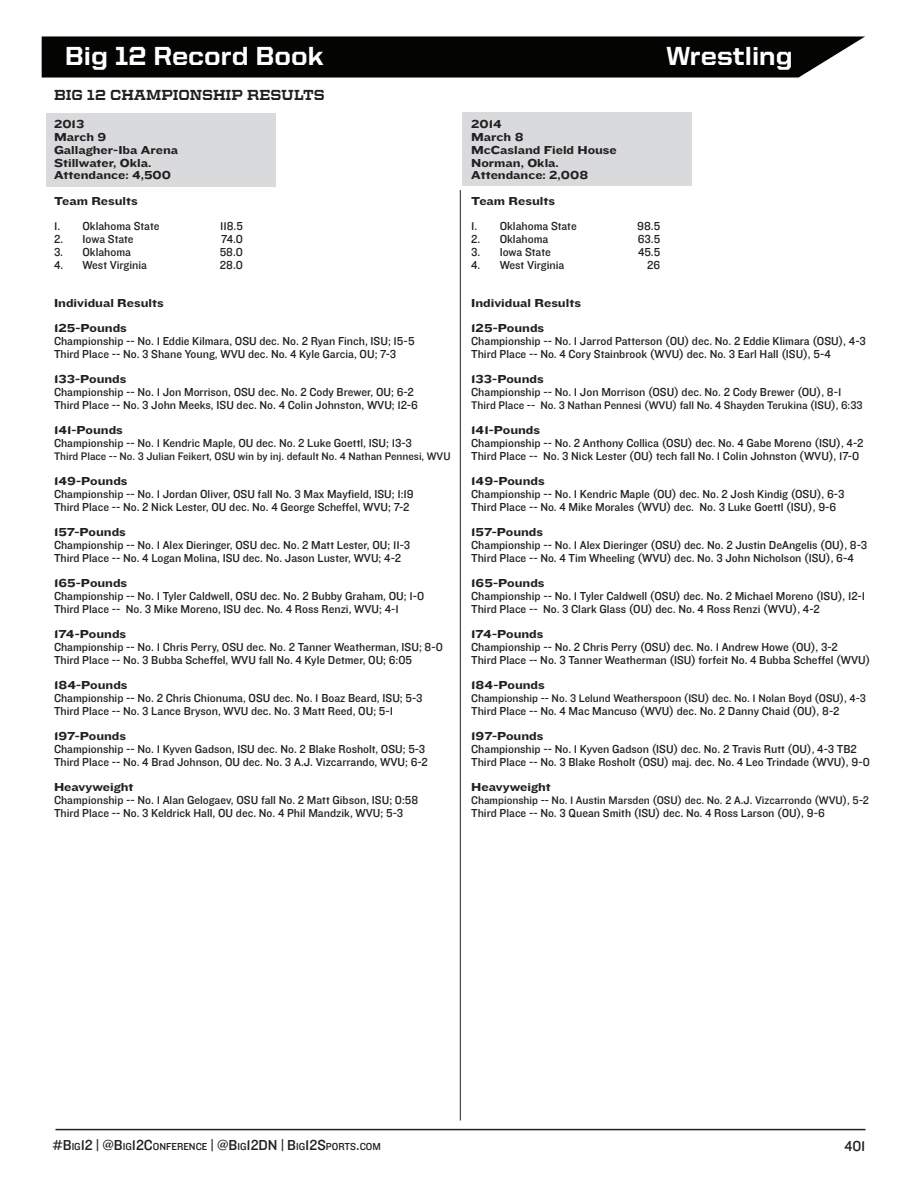
<style>
.page{position:relative;width:918px;height:1188px;background:#fff}
.page>*{position:absolute;margin:0;border:0;box-sizing:border-box;transform-origin:0 0}
.t1{font:800 26.25px "United Sans Semi Ext";color:#fff;scale:.81 1}
.t2{font:15px "Knockout 31 Junior Middlewt";color:#231f20}
.t3{font:800 14.7px "United Serif Ext";letter-spacing:-.005em;color:#231f20;scale:.67 1}
.t4{font:12px/12.8px "Knockout 31 Junior Middlewt";color:#231f20}
.t5{font:12px/12.8px "Knockout 53 Heviweight";color:#231f20}
.t6{font:11.55px "Knockout 31 Junior Middlewt";color:#231f20}
.t7{font:11.4px "Knockout 31 Junior Middlewt";color:#231f20}
.t8{font:10.5px "Knockout 31 Junior Middlewt";color:#231f20}
.s1{font-size:15px}
</style>
<div class="page">
<hr style="left:56px;top:1129px;width:810px;height:1px;background:#231f20">
<svg style="left:42px;top:36px;width:823px;height:42px;background:#131412"></svg>
<div style="left:462px;top:112px;width:230px;height:74px;background:#d9dadc"></div>
<div style="left:46px;top:113px;width:230px;height:73px;background:#d9dadc"></div>
<hr style="left:460px;top:190px;width:1px;height:930px;background:#231f20">
<h1 class="t1" style="left:65px;top:41px;width:322px">Big 12 Record Book</h1>
<h1 class="t1" style="left:666px;top:41px;width:157px">Wrestling</h1>
<p class="t3" style="left:54px;top:86px;width:406px">BIG 12 CHAMPIONSHIP RESULTS</p>
<p class="t5" style="left:54px;top:118px;width:126px">2013<br>March 9<br>Gallagher-Iba Arena<br>Stillwater, Okla.<br>Attendance: 4,500</p>
<p class="t5" style="left:54px;top:194px;width:85px">Team Results</p>
<p class="t4" style="left:54px;top:219px;width:107px">1. Oklahoma State</p>
<p class="t4" style="left:220px;top:219px;width:24px">118.5</p>
<p class="t4" style="left:54px;top:232px;width:81px">2. Iowa State</p>
<p class="t4" style="left:221px;top:232px;width:23px">74.0</p>
<p class="t4" style="left:54px;top:245px;width:79px">3. Oklahoma</p>
<p class="t4" style="left:220px;top:245px;width:25px">58.0</p>
<p class="t4" style="left:54px;top:258px;width:95px">4. West Virginia</p>
<p class="t4" style="left:220px;top:258px;width:25px">28.0</p>
<p class="t5" style="left:54px;top:290px;width:111px;line-height:25.5px">Individual Results<br>125-Pounds</p>
<p class="t4" style="left:54px;top:334px;width:362px">Championship -- No. 1 Eddie Kilmara, OSU dec. No. 2 Ryan Finch, ISU; 15-5<br>Third Place -- No. 3 Shane Young, WVU dec. No. 4 Kyle Garcia, OU; 7-3</p>
<p class="t5" style="left:54px;top:372px;width:74px">133-Pounds</p>
<p class="t4" style="left:54px;top:385px;width:366px">Championship -- No. 1 Jon Morrison, OSU dec. No. 2 Cody Brewer, OU; 6-2<br>Third Place -- No. 3 John Meeks, ISU dec. No. 4 Colin Johnston, WVU; 12-6</p>
<p class="t5" style="left:54px;top:423px;width:70px">141-Pounds</p>
<p class="t4" style="left:54px;top:436px;width:359px">Championship -- No. 1 Kendric Maple, OU dec. No. 2 Luke Goettl, ISU; 13-3</p>
<p class="t7" style="left:54px;top:448px;width:398px">Third Place -- No. 3 Julian Feikert, OSU win by inj. default No. 4 Nathan Pennesi, WVU</p>
<p class="t5" style="left:54px;top:475px;width:75px">149-Pounds</p>
<p class="t4" style="left:54px;top:487px;width:361px">Championship -- No. 1 Jordan Oliver, OSU fall No. 3 Max Mayfield, ISU; 1:19<br>Third Place -- No. 2 Nick Lester, OU dec. No. 4 George Scheffel, WVU; 7-2</p>
<p class="t5" style="left:54px;top:525px;width:73px">157-Pounds</p>
<p class="t4" style="left:54px;top:538px;width:358px">Championship -- No. 1 Alex Dieringer, OSU dec. No. 2 Matt Lester, OU; 11-3<br>Third Place -- No. 4 Logan Molina, ISU dec. No. Jason Luster, WVU; 4-2</p>
<p class="t5" style="left:54px;top:576px;width:75px">165-Pounds</p>
<p class="t4" style="left:54px;top:589px;width:372px">Championship -- No. 1 Tyler Caldwell, OSU dec. No. 2 Bubby Graham, OU; 1-0<br>Third Place -- No. 3 Mike Moreno, ISU dec. No. 4 Ross Renzi, WVU; 4-1</p>
<p class="t5" style="left:54px;top:627px;width:74px">174-Pounds</p>
<p class="t4" style="left:54px;top:640px;width:391px">Championship -- No. 1 Chris Perry, OSU dec. No. 2 Tanner Weatherman, ISU; 8-0<br>Third Place -- No. 3 Bubba Scheffel, WVU fall No. 4 Kyle Detmer, OU; 6:05</p>
<p class="t5" style="left:54px;top:678px;width:75px">184-Pounds</p>
<p class="t4" style="left:54px;top:691px;width:370px">Championship -- No. 2 Chris Chionuma, OSU dec. No. 1 Boaz Beard, ISU; 5-3<br>Third Place -- No. 3 Lance Bryson, WVU dec. No. 3 Matt Reed, OU; 5-1</p>
<p class="t5" style="left:54px;top:729px;width:74px">197-Pounds</p>
<p class="t4" style="left:54px;top:742px;width:375px">Championship -- No. 1 Kyven Gadson, ISU dec. No. 2 Blake Rosholt, OSU; 5-3<br>Third Place -- No. 4 Brad Johnson, OU dec. No. 3 A.J. Vizcarrando, WVU; 6-2</p>
<p class="t5" style="left:54px;top:780px;width:81px">Heavyweight</p>
<p class="t4" style="left:54px;top:793px;width:366px">Championship -- No. 1 Alan Gelogaev, OSU fall No. 2 Matt Gibson, ISU; 0:58<br>Third Place -- No. 3 Keldrick Hall, OU dec. No. 4 Phil Mandzik, WVU; 5-3</p>
<p class="t5" style="left:471px;top:117px;width:147px">2014<br>March 8<br>McCasland Field House<br>Norman, Okla.<br>Attendance: 2,008</p>
<p class="t5" style="left:471px;top:194px;width:85px">Team Results</p>
<p class="t4" style="left:471px;top:219px;width:107px">1. Oklahoma State</p>
<p class="t4" style="left:637px;top:219px;width:25px">98.5</p>
<p class="t4" style="left:471px;top:232px;width:79px">2. Oklahoma</p>
<p class="t4" style="left:638px;top:232px;width:24px">63.5</p>
<p class="t4" style="left:471px;top:245px;width:81px">3. Iowa State</p>
<p class="t4" style="left:638px;top:245px;width:24px">45.5</p>
<p class="t4" style="left:471px;top:258px;width:95px">4. West Virginia</p>
<p class="t4" style="left:647px;top:258px;width:15px">26</p>
<p class="t5" style="left:471px;top:289px;width:111px;line-height:25.5px">Individual Results<br>125-Pounds</p>
<p class="t4" style="left:471px;top:334px;width:396px">Championship -- No. 1 Jarrod Patterson (OU) dec. No. 2 Eddie Klimara (OSU), 4-3<br>Third Place -- No. 4 Cory Stainbrook (WVU) dec. No. 3 Earl Hall (ISU), 5-4</p>
<p class="t5" style="left:471px;top:372px;width:74px">133-Pounds</p>
<p class="t4" style="left:471px;top:385px;width:372px">Championship -- No. 1 Jon Morrison (OSU) dec. No. 2 Cody Brewer (OU), 8-1</p>
<p class="t6" style="left:471px;top:397px;width:393px">Third Place -- No. 3 Nathan Pennesi (WVU) fall No. 4 Shayden Terukina (ISU), 6:33</p>
<p class="t5" style="left:471px;top:424px;width:70px">141-Pounds</p>
<p class="t4" style="left:471px;top:436px;width:394px">Championship -- No. 2 Anthony Collica (OSU) dec. No. 4 Gabe Moreno (ISU), 4-2<br>Third Place -- No. 3 Nick Lester (OU) tech fall No. 1 Colin Johnston (WVU), 17-0</p>
<p class="t5" style="left:471px;top:474px;width:75px">149-Pounds</p>
<p class="t4" style="left:471px;top:487px;width:375px">Championship -- No. 1 Kendric Maple (OU) dec. No. 2 Josh Kindig (OSU), 6-3<br>Third Place -- No. 4 Mike Morales (WVU) dec. No. 3 Luke Goettl (ISU), 9-6</p>
<p class="t5" style="left:471px;top:525px;width:73px">157-Pounds</p>
<p class="t4" style="left:471px;top:538px;width:397px">Championship -- No. 1 Alex Dieringer (OSU) dec. No. 2 Justin DeAngelis (OU), 8-3<br>Third Place -- No. 4 Tim Wheeling (WVU) dec. No. 3 John Nicholson (ISU), 6-4</p>
<p class="t5" style="left:471px;top:576px;width:75px">165-Pounds</p>
<p class="t4" style="left:471px;top:589px;width:395px">Championship -- No. 1 Tyler Caldwell (OSU) dec. No. 2 Michael Moreno (ISU), 12-1<br>Third Place -- No. 3 Clark Glass (OU) dec. No. 4 Ross Renzi (WVU), 4-2</p>
<p class="t5" style="left:471px;top:627px;width:74px">174-Pounds</p>
<p class="t4" style="left:471px;top:640px;width:401px">Championship -- No. 2 Chris Perry (OSU) dec. No. 1 Andrew Howe (OU), 3-2<br>Third Place -- No. 3 Tanner Weatherman (ISU) forfeit No. 4 Bubba Scheffel (WVU)</p>
<p class="t5" style="left:471px;top:678px;width:75px">184-Pounds</p>
<p class="t6" style="left:471px;top:690px;width:396px">Championship -- No. 3 Lelund Weatherspoon (ISU) dec. No. 1 Nolan Boyd (OSU), 4-3</p>
<p class="t4" style="left:471px;top:704px;width:370px">Third Place -- No. 4 Mac Mancuso (WVU) dec. No. 2 Danny Chaid (OU), 8-2</p>
<p class="t5" style="left:471px;top:730px;width:74px">197-Pounds</p>
<p class="t4" style="left:471px;top:742px;width:400px">Championship -- No. 1 Kyven Gadson (ISU) dec. No. 2 Travis Rutt (OU), 4-3 TB2<br>Third Place -- No. 3 Blake Rosholt (OSU) maj. dec. No. 4 Leo Trindade (WVU), 9-0</p>
<p class="t5" style="left:471px;top:780px;width:81px">Heavyweight</p>
<p class="t6" style="left:471px;top:792px;width:399px">Championship -- No. 1 Austin Marsden (OSU) dec. No. 2 A.J. Vizcarrondo (WVU), 5-2</p>
<p class="t4" style="left:471px;top:806px;width:355px">Third Place -- No. 3 Quean Smith (ISU) dec. No. 4 Ross Larson (OU), 9-6</p>
<p class="t8" style="left:52px;top:1139px;width:330px"><span class="s1">#B</span>IG<span class="s1">12 | @B</span>IG<span class="s1">12C</span>ONFERENCE <span class="s1">| @B</span>IG<span class="s1">12DN | B</span>IG<span class="s1">12S</span>PORTS<span class="s1">.</span>COM</p>
<p class="t2" style="left:844px;top:1136px;width:23px">401</p>
</div>
